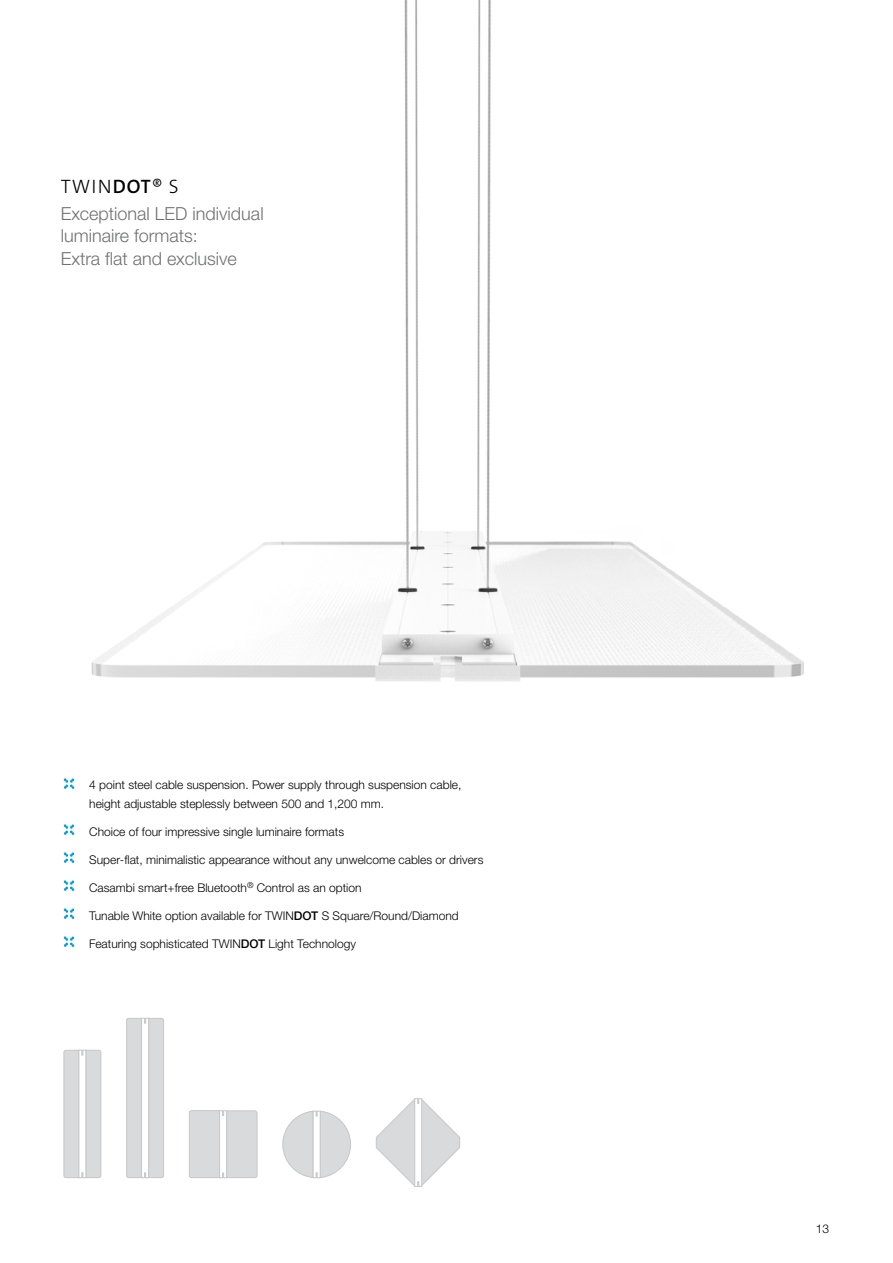
<style>
.page{position:relative;width:893px;height:1263px;background:#fff}
.page>*{position:absolute;margin:0;border:0;box-sizing:border-box;transform-origin:0 0}
.t1{font:300 19.5px "The Sans B W3";color:#000}
.t2{font:300 18px/22.5px "Helvetica Neue LTW1 G";color:#707172}
.t3{font:300 12px/19.5px "Helvetica Neue LTW1 G";color:#000}
.s1{font-family:"The Sans B W6";font-weight:600}
.s2{font-weight:500}
</style>
<div class="page">
<img style="left:91px;top:0;width:713px;height:682px">
<svg style="left:64px;top:778px;width:10px;height:11px"></svg>
<svg style="left:64px;top:824px;width:10px;height:11px"></svg>
<svg style="left:64px;top:852px;width:10px;height:11px"></svg>
<svg style="left:64px;top:880px;width:10px;height:11px"></svg>
<svg style="left:64px;top:908px;width:10px;height:11px"></svg>
<svg style="left:64px;top:936px;width:10px;height:11px"></svg>
<svg style="left:126px;top:1018px;width:38px;height:160px"></svg>
<svg style="left:64px;top:1050px;width:37px;height:128px;background:#dcddde"></svg>
<svg style="left:189px;top:1110px;width:68px;height:68px;background:#dadbdc"></svg>
<svg style="left:376px;top:1098px;width:84px;height:89px"></svg>
<svg style="left:283px;top:1110px;width:68px;height:68px"></svg>
<h1 class="t1" style="left:61px;top:174px;width:119px">TWIN<span class="s1">DOT</span>® S</h1>
<h2 class="t2" style="left:61px;top:202px;width:204px">Exceptional LED individual luminaire formats:<br>Extra flat and exclusive</h2>
<p class="t3" style="left:89px;top:775px;width:374px">4 point steel cable suspension. Power supply through suspension cable, height adjustable steplessly between 500 and 1,200 mm.</p>
<p class="t3" style="left:89px;top:822px;width:256px">Choice of four impressive single luminaire formats</p>
<p class="t3" style="left:89px;top:850px;width:396px">Super-flat, minimalistic appearance without any unwelcome cables or drivers</p>
<p class="t3" style="left:89px;top:878px;width:274px">Casambi smart+free Bluetooth<sup>®</sup> Control as an option</p>
<p class="t3" style="left:89px;top:906px;width:371px">Tunable White option available for TWIN<span class="s2">DOT</span> S Square/Round/Diamond</p>
<p class="t3" style="left:89px;top:934px;width:268px">Featuring sophisticated TWIN<span class="s2">DOT</span> Light Technology</p>
<p class="t3" style="left:816px;top:1219px;width:15px">13</p>
</div>
